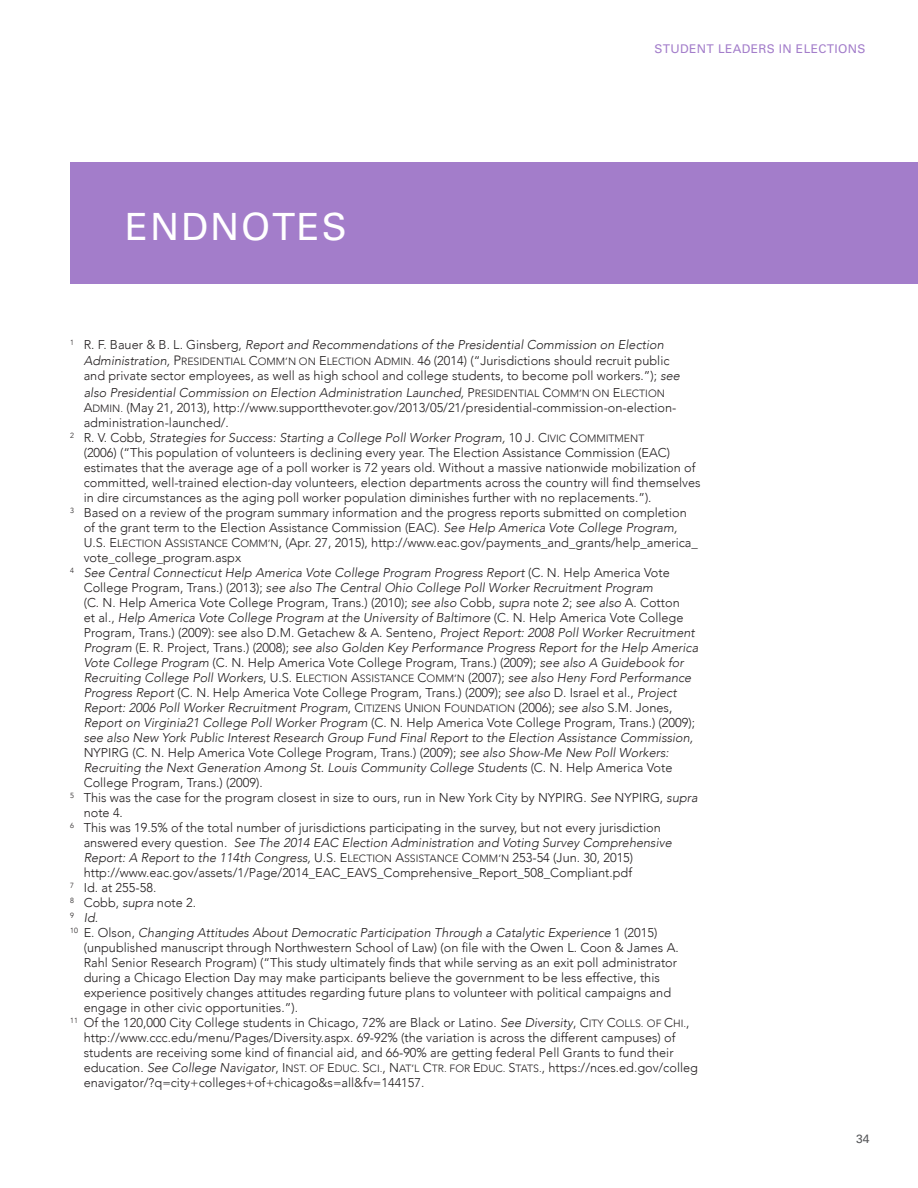
<style>
.page{position:relative;width:918px;height:1188px;background:#fff}
.page>*{position:absolute;margin:0;border:0;box-sizing:border-box;transform-origin:0 0}
.t1{font:37.5px "Univers";letter-spacing:.05em;color:#fff}
.t2{font:300 12.75px/15px "Avenir";color:#231f20}
.t3{font:italic 300 12.75px/15px "Avenir";color:#231f20}
.t4{font:12px "Univers";letter-spacing:.03em;color:#a37dca}
.t5{font:12px "Univers";color:#57585a}
.s1{font-style:normal}
.s2{font-style:normal;font-size:13.5px}
.s3{font-style:normal;font-size:10.5px}
.s4{font-style:italic}
.s5{font-size:10.5px}
</style>
<div class="page">
<div style="left:70px;top:162px;width:848px;height:121px;background:#a37dca"></div>
<p class="t1" style="left:125px;top:204px;width:223px">ENDNOTES</p>
<p class="t4" style="left:654px;top:42px;width:213px">STUDENT LEADERS IN ELECTIONS</p>
<p class="t3" style="left:84px;top:336px;width:587px;line-height:16.5px;text-indent:-14px"><sup>1</sup> <span class="s1">R. F. Bauer &amp; B. L. Ginsberg,</span> Report and Recommendations of the Presidential Commission on Election<br>Administration, <span class="s2">P</span><span class="s3">RESIDENTIAL</span> <span class="s1">C</span><span class="s3">OMM’N ON</span> <span class="s1">E</span><span class="s3">LECTION</span> <span class="s1">A</span><span class="s3">DMIN.</span> <span class="s1">46 (2014) (“Jurisdictions should recruit public</span></p>
<p class="t2" style="left:84px;top:368px;width:598px;line-height:16.5px">and private sector employees, as well as high school and college students, to become poll workers.”); <span class="s4">see also Presidential Commission on Election Administration Launched,</span> P<span class="s5">RESIDENTIAL</span> C<span class="s5">OMM’N ON</span> E<span class="s5">LECTION</span></p>
<p class="t2" style="left:84px;top:400px;width:594px">A<span class="s5">DMIN.</span> (May 21, 2013), http://www.supportthevoter.gov/2013/05/21/presidential-commission-on-election&shy;administration-launched/.</p>
<p class="t2" style="left:84px;top:430px;width:619px;text-indent:-14px"><sup>2</sup> R. V. Cobb, <span class="s4">Strategies for Success: Starting a College Poll Worker Program,</span> 10 J. C<span class="s5">IVIC</span> C<span class="s5">OMMITMENT<br></span>(2006) (“This population of volunteers is declining every year. The Election Assistance Commission (EAC) estimates that the average age of a poll worker is 72 years old. Without a massive nationwide mobilization of committed, well-trained election-day volunteers, election departments across the country will find themselves in dire circumstances as the aging poll worker population diminishes further with no replacements.”).</p>
<p class="t2" style="left:84px;top:505px;width:616px;text-indent:-14px"><sup>3</sup> Based on a review of the program summary information and the progress reports submitted on completion of the grant term to the Election Assistance Commission (EAC). <span class="s4">See Help America Vote College Program, </span>U.S. E<span class="s5">LECTION</span> A<span class="s5">SSISTANCE</span> C<span class="s5">OMM’N</span>, (Apr. 27, 2015), http://www.eac.gov/payments_and_grants/help_america_ vote_college_program.aspx</p>
<p class="t3" style="left:70px;top:565px;width:601px;text-align:center"><sup>4</sup> See Central Connecticut Help America Vote College Program Progress Report <span class="s1">(C. N. Help America Vote<br>College Program, Trans.) (2013);</span> see also The Central Ohio College Poll Worker Recruitment Program</p>
<p class="t3" style="left:84px;top:595px;width:616px"><span class="s1">(C. N. Help America Vote College Program, Trans.) (2010);</span> see also <span class="s1">Cobb,</span> supra <span class="s1">note 2;</span> see also <span class="s1">A. Cotton<br>et al.,</span> Help America Vote College Program at the University of Baltimore <span class="s1">(C. N. Help America Vote College Program, Trans.) (2009): see also D.M. Getachew &amp; A. Senteno,</span> Project Report: 2008 Poll Worker Recruitment Program <span class="s1">(E. R. Project, Trans.) (2008);</span> see also Golden Key Performance Progress Report for the Help America Vote College Program <span class="s1">(C. N. Help America Vote College Program, Trans.) (2009);</span> see also A Guidebook for Recruiting College Poll Workers<span class="s1">, U.S. E</span><span class="s3">LECTION</span> <span class="s1">A</span><span class="s3">SSISTANCE</span> <span class="s1">C</span><span class="s3">OMM’N</span> <span class="s1">(2007);</span> see also Heny Ford Performance Progress Report <span class="s1">(C. N. Help America Vote College Program, Trans.) (2009);</span> see also <span class="s1">D. Israel et al.,</span> Project Report: 2006 Poll Worker Recruitment Program<span class="s1">, C</span><span class="s3">ITIZENS</span> <span class="s1">U</span><span class="s3">NION</span> <span class="s1">F</span><span class="s3">OUNDATION</span> <span class="s1">(2006);</span> see also <span class="s1">S.M. Jones, </span>Report on Virginia21 College Poll Worker Program <span class="s1">(C. N. Help America Vote College Program, Trans.) (2009); </span>see also New York Public Interest Research Group Fund Final Report to the Election Assistance Commission, <span class="s1">NYPIRG (C. N. Help America Vote College Program, Trans.) (2009);</span> see also Show-Me New Poll Workers:<br>Recruiting the Next Generation Among St. Louis Community College Students <span class="s1">(C. N. Help America Vote College Program, Trans.) (2009).</span></p>
<p class="t2" style="left:84px;top:790px;width:616px;text-indent:-14px"><sup>5</sup> This was the case for the program closest in size to ours, run in New York City by NYPIRG. <span class="s4">See</span> NYPIRG, <span class="s4">supra </span>note 4.</p>
<p class="t2" style="left:84px;top:820px;width:590px;text-indent:-14px"><sup>6</sup> This was 19.5% of the total number of jurisdictions participating in the survey, but not every jurisdiction answered every question. <span class="s4">See The 2014 EAC Election Administration and Voting Survey Comprehensive Report: A Report to the 114th Congress,</span> U.S. E<span class="s5">LECTION</span> A<span class="s5">SSISTANCE</span> C<span class="s5">OMM’N</span> 253-54 (Jun. 30, 2015) http://www.eac.gov/assets/1/Page/2014_EAC_EAVS_Comprehensive_Report_508_Compliant.pdf</p>
<p class="t2" style="left:70px;top:880px;width:88px"><sup>7</sup> Id. at 255-58.</p>
<p class="t2" style="left:70px;top:895px;width:128px"><sup>8</sup> Cobb, <span class="s4">supra</span> note 2.</p>
<p class="t3" style="left:70px;top:910px;width:29px"><sup>9</sup> Id.</p>
<p class="t2" style="left:84px;top:925px;width:597px;text-indent:-14px"><sup>10</sup> E. Olson, <span class="s4">Changing Attitudes About Democratic Participation Through a Catalytic Experience</span> 1 (2015) (unpublished manuscript through Northwestern School of Law) (on file with the Owen L. Coon &amp; James A.<br>Rahl Senior Research Program) (“This study ultimately finds that while serving as an exit poll administrator during a Chicago Election Day may make participants believe the government to be less effective, this experience positively changes attitudes regarding future plans to volunteer with political campaigns and engage in other civic opportunities.”).</p>
<p class="t2" style="left:84px;top:1015px;width:616px;text-indent:-14px"><sup>11</sup> Of the 120,000 City College students in Chicago, 72% are Black or Latino. <span class="s4">See Diversity</span>, C<span class="s5">ITY</span> C<span class="s5">OLLS. OF</span> C<span class="s5">HI.</span>, http://www.ccc.edu/menu/Pages/Diversity.aspx. 69-92% (the variation is across the different campuses) of students are receiving some kind of financial aid, and 66-90% are getting federal Pell Grants to fund their education. <span class="s4">See College Navigator</span>, I<span class="s5">NST. OF</span> E<span class="s5">DUC.</span> S<span class="s5">CI.</span>, N<span class="s5">AT’L</span> C<span class="s5">TR. FOR</span> E<span class="s5">DUC.</span> S<span class="s5">TATS.</span>, https://nces.ed.gov/colleg enavigator/?q=city+colleges+of+chicago&amp;s=all&amp;fv=144157.</p>
<p class="t5" style="left:856px;top:1131px;width:15px">34</p>
</div>
